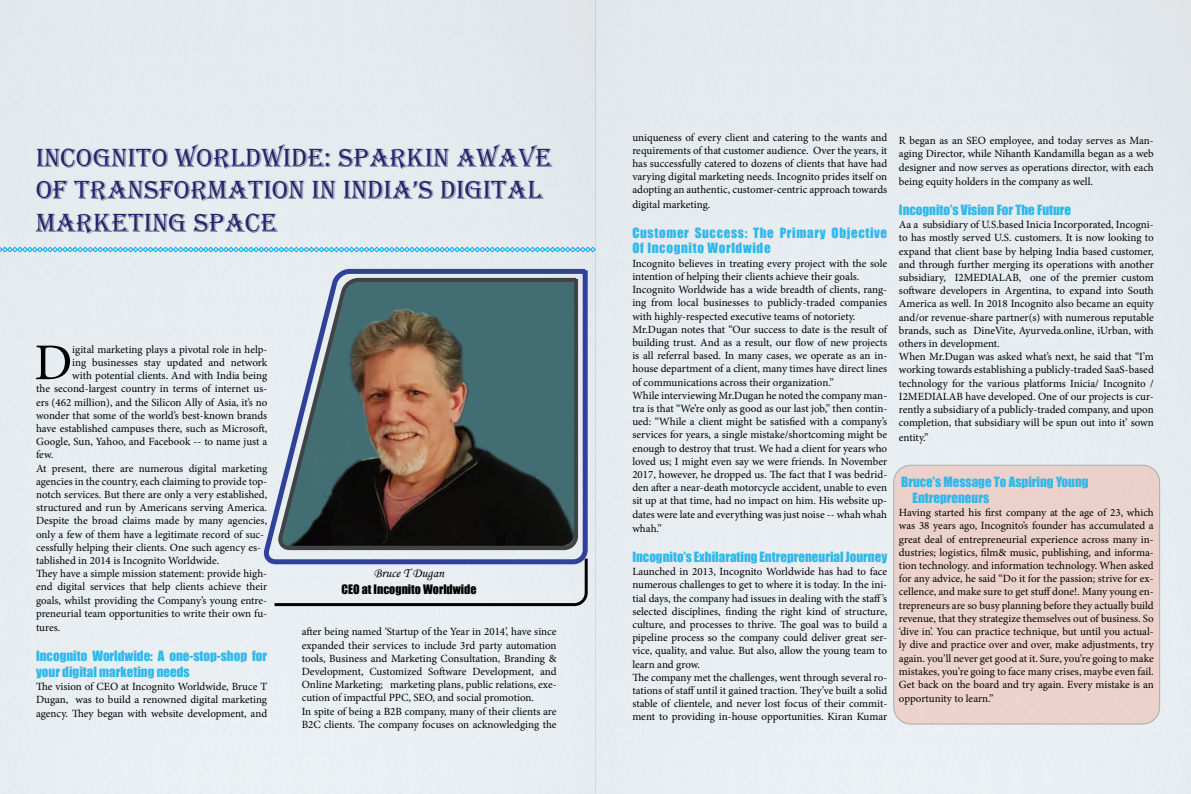
<style>
.page{position:relative;width:1191px;height:794px;background:#fff}
.page>*{position:absolute;margin:0;border:0;box-sizing:border-box;transform-origin:0 0}
.t1{font:51.6px "Minion Pro";color:#000}
.t2{font:27px/32.4px "Algerian";color:#29256b}
.t3{font:13px/15.6px "Impact";color:#30b8eb}
.t4{font:13px/15.6px "Impact";letter-spacing:.05em;color:#30b8eb}
.t5{font:13px "Monotype Corsiva";color:#000}
.t6{font:12px "Impact";color:#000}
.t7{font:11px/13.2px "Minion Pro";color:#000;text-align:justify}
</style>
<div class="page">
<div style="left:893px;top:465px;width:266px;height:259px;background:#ecd1cb;border-radius:17px"></div>
<div style="left:893px;top:465px;width:267px;height:259px;border:1px solid #000;border-radius:17px"></div>
<svg style="left:259px;top:265px;width:331px;height:302px;background:#98a5b4"></svg>
<svg style="left:271px;top:555px;width:318px;height:52px;background:#c7ced9"></svg>
<svg style="left:0;top:247px;width:596px;height:5px;background:#76cdee"></svg>
<img style="left:274px;top:299px;width:300px;height:247px">
<h2 class="t2" style="left:36px;top:142px;width:518px">INCOGNITO WORLDWIDE: SPARKIN AWAVE<br>OF TRANSFORMATION IN INDIA’S DIGITAL<br>MARKETING SPACE</h2>
<h1 class="t1" style="left:34px;top:328px;width:39px">D</h1>
<p class="t7" style="left:72px;top:343px;width:196px">igital marketing plays a pivotal role in help-</p>
<p class="t7" style="left:72px;top:356px;width:196px">ing businesses stay updated and network</p>
<p class="t7" style="left:72px;top:369px;width:196px">with potential clients. And with India being</p>
<p class="t7" style="left:36px;top:382px;width:233px">the second-largest country in terms of internet us-</p>
<p class="t7" style="left:36px;top:395px;width:233px">ers (462 million), and the Silicon Ally of Asia, it’s no</p>
<p class="t7" style="left:36px;top:409px;width:233px">wonder that some of the world’s best-known brands</p>
<p class="t7" style="left:36px;top:422px;width:233px">have established campuses there, such as Microsoft,</p>
<p class="t7" style="left:36px;top:435px;width:233px">Google, Sun, Yahoo, and Facebook -- to name just a</p>
<p class="t7" style="left:36px;top:448px;width:19px">few.</p>
<p class="t7" style="left:36px;top:461px;width:233px">At present, there are numerous digital marketing</p>
<p class="t7" style="left:36px;top:475px;width:233px">agencies in the country, each claiming to provide top-</p>
<p class="t7" style="left:36px;top:488px;width:233px">notch services. But there are only a very established,</p>
<p class="t7" style="left:36px;top:501px;width:233px">structured and run by Americans serving America.</p>
<p class="t7" style="left:36px;top:514px;width:233px">Despite the broad claims made by many agencies,</p>
<p class="t7" style="left:36px;top:527px;width:229px">only a few of them have a legitimate record of suc-</p>
<p class="t7" style="left:36px;top:541px;width:226px">cessfully helping their clients. One such agency es-</p>
<p class="t7" style="left:36px;top:554px;width:185px">tablished in 2014 is Incognito Worldwide.</p>
<p class="t7" style="left:36px;top:567px;width:233px">They have a simple mission statement: provide high-</p>
<p class="t7" style="left:36px;top:580px;width:233px">end digital services that help clients achieve their</p>
<p class="t7" style="left:36px;top:593px;width:232px">goals, whilst providing the Company’s young entre-</p>
<p class="t7" style="left:36px;top:607px;width:233px">preneurial team opportunities to write their own fu-</p>
<p class="t7" style="left:36px;top:621px;width:26px">tures.</p>
<p class="t3" style="left:36px;top:648px;width:232px">Incognito Worldwide: A one-stop-shop for your digital marketing needs</p>
<p class="t7" style="left:36px;top:680px;width:233px">The vision of CEO at Incognito Worldwide, Bruce T Dugan, was to build a renowned digital marketing agency. They began with website development, and</p>
<p class="t5" style="left:374px;top:565px;width:72px">Bruce T Dugan</p>
<p class="t6" style="left:341px;top:580px;width:137px">CEO at Incognito Worldwide</p>
<p class="t7" style="left:302px;top:625px;width:256px;text-align:left">after being named ‘Startup of the Year in 2014’, have since expanded their services to include 3rd party automation tools, Business and Marketing Consultation, Branding &amp; Development, Customized Software Development, and Online Marketing; marketing plans, public relations, exe&shy;cution of impactful PPC, SEO, and social promotion.<br>In spite of being a B2B company, many of their clients are B2C clients. The company focuses on acknowledging the</p>
<p class="t7" style="left:632px;top:131px;width:256px">uniqueness of every client and catering to the wants and requirements of that customer audience. Over the years, it has successfully catered to dozens of clients that have had varying digital marketing needs. Incognito prides itself on adopting an authentic, customer-centric approach towards</p>
<p class="t7" style="left:632px;top:198px;width:80px">digital marketing.</p>
<p class="t4" style="left:632px;top:225px;width:256px">Customer Success: The Primary Objective<br>Of Incognito Worldwide</p>
<p class="t7" style="left:632px;top:257px;width:256px;text-align:left">Incognito believes in treating every project with the sole intention of helping their clients achieve their goals.<br>Incognito Worldwide has a wide breadth of clients, rang&shy;ing from local businesses to publicly-traded companies with highly-respected executive teams of notoriety.<br>Mr.Dugan notes that “Our success to date is the result of building trust. And as a result, our flow of new projects is all referral based. In many cases, we operate as an in&shy;house department of a client, many times have direct lines of communications across their organization.”<br>While interviewing Mr.Dugan he noted the company man&shy;tra is that “We’re only as good as our last job,” then contin&shy;ued: “While a client might be satisfied with a company’s services for years, a single mistake/shortcoming might be enough to destroy that trust. We had a client for years who loved us; I might even say we were friends. In November 2017, however, he dropped us. The fact that I was bedrid&shy;den after a near-death motorcycle accident, unable to even sit up at that time, had no impact on him. His website up&shy;dates were late and everything was just noise -- whah whah</p>
<p class="t7" style="left:632px;top:522px;width:31px">whah.”</p>
<p class="t3" style="left:632px;top:549px;width:256px">Incognito’s Exhilarating Entrepreneurial Journey</p>
<p class="t7" style="left:632px;top:565px;width:256px;text-align:left">Launched in 2013, Incognito Worldwide has had to face numerous challenges to get to where it is today. In the ini&shy;tial days, the company had issues in dealing with the staff’s selected disciplines, finding the right kind of structure, culture, and processes to thrive. The goal was to build a pipeline process so the company could deliver great ser&shy;vice, quality, and value. But also, allow the young team to learn and grow.<br>The company met the challenges, went through several ro&shy;tations of staff until it gained traction. They’ve built a solid stable of clientele, and never lost focus of their commit&shy;ment to providing in-house opportunities. Kiran Kumar</p>
<p class="t7" style="left:899px;top:134px;width:256px">R began as an SEO employee, and today serves as Man&shy;aging Director, while Nihanth Kandamilla began as a web designer and now serves as operations director, with each</p>
<p class="t7" style="left:899px;top:175px;width:196px">being equity holders in the company as well.</p>
<p class="t3" style="left:899px;top:202px;width:174px">Incognito’s Vision For The Future</p>
<p class="t7" style="left:899px;top:218px;width:256px;text-align:left">Aa a subsidiary of U.S.based Inicia Incorporated, Incogni&shy;to has mostly served U.S. customers. It is now looking to expand that client base by helping India based customer, and through further merging its operations with another subsidiary, I2MEDIALAB, one of the premier custom software developers in Argentina, to expand into South America as well. In 2018 Incognito also became an equity and/or revenue-share partner(s) with numerous reputable brands, such as DineVite, Ayurveda.online, iUrban, with others in development.<br>When Mr.Dugan was asked what’s next, he said that “I’m working towards establishing a publicly-traded SaaS-based technology for the various platforms Inicia/ Incognito / I2MEDIALAB have developed. One of our projects is cur&shy;rently a subsidiary of a publicly-traded company, and upon completion, that subsidiary will be spun out into it’ sown</p>
<p class="t7" style="left:899px;top:430px;width:31px">entity.”</p>
<p class="t3" style="left:912px;top:474px;width:177px;text-indent:-11px">Bruce’s Message To Aspiring Young<br>Entrepreneurs</p>
<p class="t7" style="left:899px;top:506px;width:256px">Having started his first company at the age of 23, which was 38 years ago, Incognito’s founder has accumulated a great deal of entrepreneurial experience across many in&shy;dustries; logistics, film&amp; music, publishing, and informa&shy;tion technology. and information technology. When asked for any advice, he said “Do it for the passion; strive for ex&shy;cellence, and make sure to get stuff done!. Many young en&shy;trepreneurs are so busy planning before they actually build revenue, that they strategize themselves out of business. So ‘dive in’. You can practice technique, but until you actual&shy;ly dive and practice over and over, make adjustments, try again. you’ll never get good at it. Sure, you’re going to make mistakes, you’re going to face many crises, maybe even fail.<br>Get back on the board and try again. Every mistake is an</p>
<p class="t7" style="left:899px;top:692px;width:96px">opportunity to learn.”</p>
</div>
